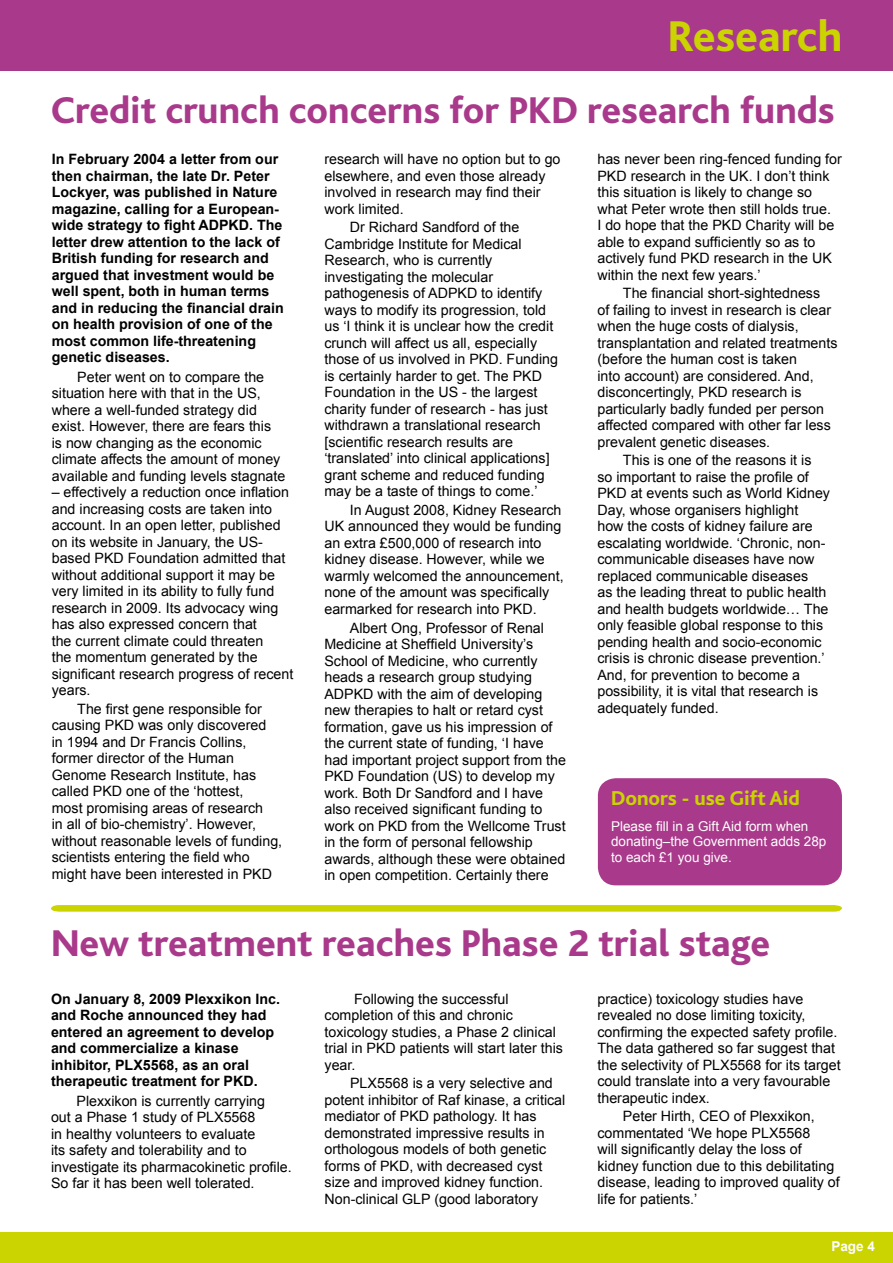
<style>
.page{position:relative;width:893px;height:1263px;background:#fff}
.page>*{position:absolute;margin:0;border:0;box-sizing:border-box;transform-origin:0 0}
.t1{font:800 45px "Bliss";color:#cbd300}
.t2{font:800 39px "Bliss";color:#a9398a}
.t3{font:800 21px "Bliss";color:#cbd300}
.t4{font:14.25px/16.5px "Arial";color:#000}
.t5{font:700 14.25px/16.5px "Arial";color:#000}
.t6{font:13.5px/15.8px "Arial";color:#fff}
.t7{font:700 13.5px "Arial";color:#fff}
</style>
<div class="page">
<div style="left:0;top:1232px;width:893px;height:31px;background:#cbd300"></div>
<div style="left:0;top:0;width:893px;height:71px;background:#a9398a"></div>
<svg style="left:51px;top:905px;width:791px;height:7px;background:#ced510"></svg>
<div style="left:598px;top:778px;width:244px;height:107px;background:#a9398a;border-radius:18px"></div>
<h1 class="t1" style="left:668px;top:13px;width:176px">Research</h1>
<h2 class="t2" style="left:51px;top:90px;width:785px">Credit crunch concerns for PKD research funds</h2>
<p class="t5" style="left:52px;top:151px;width:234px">In February 2004 a letter from our then chairman, the late Dr. Peter<br>Lockyer, was published in Nature magazine, calling for a European&shy;wide strategy to fight ADPKD. The letter drew attention to the lack of<br>British funding for research and argued that investment would be well spent, both in human terms and in reducing the financial drain on health provision of one of the most common life-threatening genetic diseases.</p>
<p class="t4" style="left:52px;top:368px;width:235px;text-indent:26px">Peter went on to compare the situation here with that in the US, where a well-funded strategy did exist. However, there are fears this<br>is now changing as the economic climate affects the amount of money available and funding levels stagnate</p>
<p class="t4" style="left:52px;top:484px;width:243px">– effectively a reduction once inflation and increasing costs are taken into account. In an open letter, published on its website in January, the US&shy;based PKD Foundation admitted that without additional support it may be very limited in its ability to fully fund research in 2009. Its advocacy wing has also expressed concern that<br>the current climate could threaten<br>the momentum generated by the significant research progress of recent years.</p>
<p class="t4" style="left:52px;top:701px;width:232px;text-indent:26px">The first gene responsible for causing PKD was only discovered<br>in 1994 and Dr Francis Collins, former director of the Human<br>Genome Research Institute, has called PKD one of the ‘hottest,<br>most promising areas of research<br>in all of bio-chemistry’. However, without reasonable levels of funding, scientists entering the field who might have been interested in PKD</p>
<p class="t4" style="left:324px;top:151px;width:238px">research will have no option but to go elsewhere, and even those already involved in research may find their work limited.</p>
<p class="t4" style="left:324px;top:219px;width:235px;text-indent:26px">Dr Richard Sandford of the Cambridge Institute for Medical Research, who is currently investigating the molecular pathogenesis of ADPKD to identify ways to modify its progression, told us ‘I think it is unclear how the credit crunch will affect us all, especially those of us involved in PKD. Funding is certainly harder to get. The PKD Foundation in the US - the largest charity funder of research - has just withdrawn a translational research [scientific research results are ‘translated’ into clinical applications] grant scheme and reduced funding may be a taste of things to come.’</p>
<p class="t4" style="left:324px;top:502px;width:241px;text-indent:26px">In August 2008, Kidney Research UK announced they would be funding an extra £500,000 of research into kidney disease. However, while we warmly welcomed the announcement, none of the amount was specifically earmarked for research into PKD.</p>
<p class="t4" style="left:324px;top:619px;width:243px;text-indent:26px">Albert Ong, Professor of Renal Medicine at Sheffield University’s School of Medicine, who currently heads a research group studying ADPKD with the aim of developing new therapies to halt or retard cyst formation, gave us his impression of the current state of funding, ‘I have had important project support from the PKD Foundation (US) to develop my work. Both Dr Sandford and I have also received significant funding to work on PKD from the Wellcome Trust in the form of personal fellowship awards, although these were obtained in open competition. Certainly there</p>
<p class="t4" style="left:597px;top:151px;width:246px">has never been ring-fenced funding for PKD research in the UK. I don’t think this situation is likely to change so what Peter wrote then still holds true.<br>I do hope that the PKD Charity will be able to expand sufficiently so as to actively fund PKD research in the UK within the next few years.’</p>
<p class="t4" style="left:597px;top:285px;width:241px;text-indent:26px">The financial short-sightedness<br>of failing to invest in research is clear when the huge costs of dialysis, transplantation and related treatments (before the human cost is taken<br>into account) are considered. And, disconcertingly, PKD research is particularly badly funded per person affected compared with other far less prevalent genetic diseases.</p>
<p class="t4" style="left:597px;top:452px;width:234px;text-indent:26px">This is one of the reasons it is so important to raise the profile of PKD at events such as World Kidney Day, whose organisers highlight<br>how the costs of kidney failure are escalating worldwide. ‘Chronic, non&shy;communicable diseases have now replaced communicable diseases<br>as the leading threat to public health and health budgets worldwide… The only feasible global response to this pending health and socio-economic crisis is chronic disease prevention.’ And, for prevention to become a possibility, it is vital that research is adequately funded.</p>
<h3 class="t3" style="left:611px;top:788px;width:190px">Donors - use Gift Aid</h3>
<p class="t6" style="left:611px;top:818px;width:217px">Please fill in a Gift Aid form when donating–the Government adds 28p to each £1 you give.</p>
<h2 class="t2" style="left:51px;top:923px;width:721px">New treatment reaches Phase 2 trial stage</h2>
<p class="t4" style="left:325px;top:990px;width:240px;text-indent:29px">Following the successful completion of this and chronic toxicology studies, a Phase 2 clinical trial in PKD patients will start later this year.</p>
<p class="t4" style="left:325px;top:1075px;width:242px;text-indent:26px">PLX5568 is a very selective and potent inhibitor of Raf kinase, a critical mediator of PKD pathology. It has demonstrated impressive results in orthologous models of both genetic forms of PKD, with decreased cyst size and improved kidney function.<br>Non-clinical GLP (good laboratory</p>
<p class="t4" style="left:597px;top:990px;width:245px">practice) toxicology studies have revealed no dose limiting toxicity, confirming the expected safety profile.<br>The data gathered so far suggest that the selectivity of PLX5568 for its target could translate into a very favourable therapeutic index.</p>
<p class="t4" style="left:597px;top:1108px;width:244px;text-indent:26px">Peter Hirth, CEO of Plexxikon, commentated ‘We hope PLX5568<br>will significantly delay the loss of kidney function due to this debilitating disease, leading to improved quality of life for patients.’</p>
<p class="t5" style="left:51px;top:990px;width:230px">On January 8, 2009 Plexxikon Inc. and Roche announced they had entered an agreement to develop and commercialize a kinase inhibitor, PLX5568, as an oral therapeutic treatment for PKD.</p>
<p class="t4" style="left:51px;top:1092px;width:242px;text-indent:26px">Plexxikon is currently carrying<br>out a Phase 1 study of PLX5568<br>in healthy volunteers to evaluate<br>its safety and tolerability and to investigate its pharmacokinetic profile.<br>So far it has been well tolerated.</p>
<p class="t7" style="left:831px;top:1239px;width:45px">Page 4</p>
</div>
